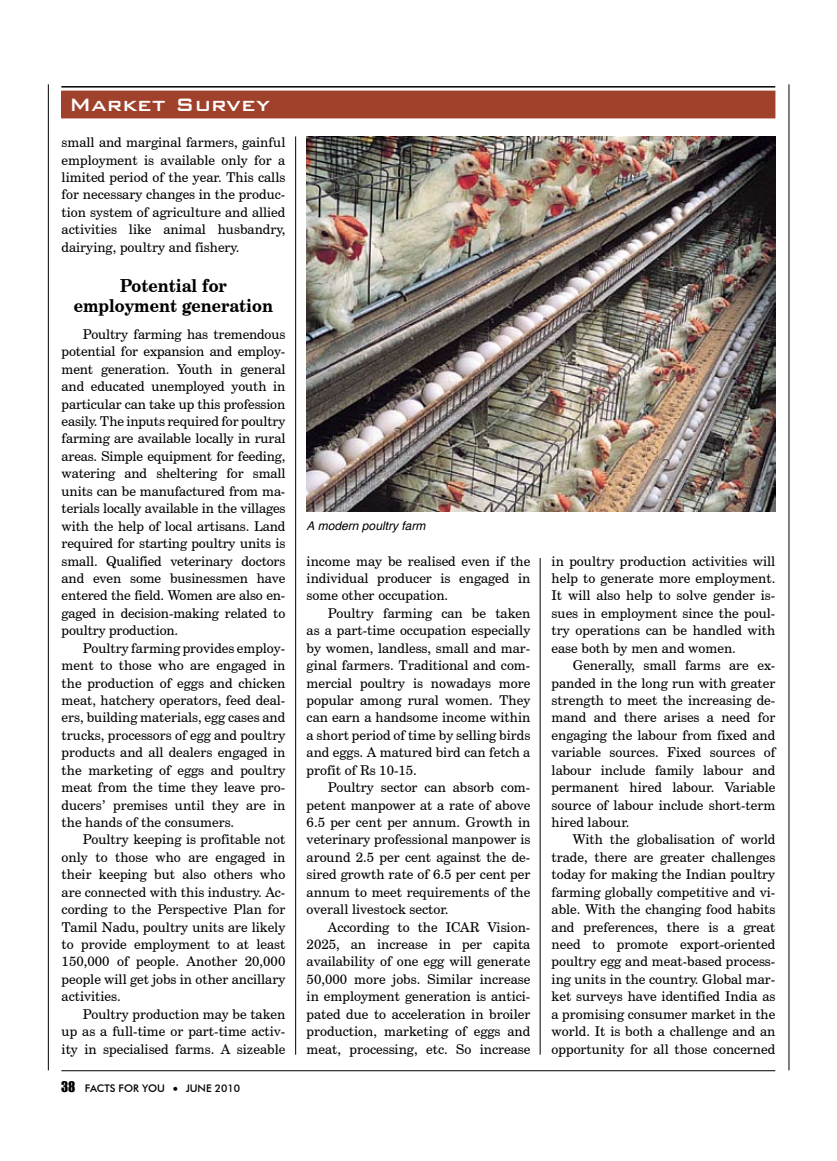
<style>
.page{position:relative;width:837px;height:1161px;background:#fff}
.page>*{position:absolute;margin:0;border:0;box-sizing:border-box;transform-origin:0 0}
.t1{font:500 24px "Bank Gothic BT";color:#fff}
.t2{font:700 18px/19.5px "Century Schoolbook BT";color:#000;text-align:center;scale:.9 1}
.t3{font:13.5px/17.4px "Century Schoolbook BT";color:#000;text-align:justify}
.t4{font:italic 12px "Helvetica";color:#000}
.t5{font:500 10.5px "Futura BT";color:#000}
.s1{font-family:"Impact";font-weight:400;font-size:13.5px}
.s2{font-size:13.5px}
</style>
<div class="page">
<hr style="left:61px;top:86px;width:714px;height:2px;background:#000">
<hr style="left:61px;top:1070px;width:714px;height:1px;background:#000">
<div style="left:62px;top:91px;width:713px;height:27px;background:#a0412c"></div>
<hr style="left:789px;top:84px;width:1px;height:986px;background:#000">
<hr style="left:48px;top:84px;width:1px;height:986px;background:#000">
<img style="left:307px;top:136px;width:468px;height:376px">
<hr style="left:540px;top:558px;width:1px;height:497px;background:#000">
<hr style="left:295px;top:136px;width:1px;height:919px;background:#000">
<h1 class="t1" style="left:69px;top:91px;width:202px">Market Survey</h1>
<p class="t3" style="left:62px;top:133px;width:225px">small and marginal farmers, gainful employment is available only for a limited period of the year. This calls for necessary changes in the produc&shy;tion system of agriculture and allied activities like animal husbandry, dairying, poultry and fishery.</p>
<h2 class="t2" style="left:74px;top:276px;width:223px">Potential for employment generation</h2>
<p class="t3" style="left:62px;top:325px;width:225px;text-indent:21px">Poultry farming has tremendous potential for expansion and employ&shy;ment generation. Youth in general and educated unemployed youth in particular can take up this profession easily. The inputs required for poultry farming are available locally in rural areas. Simple equipment for feeding, watering and sheltering for small units can be manufactured from ma&shy;terials locally available in the villages with the help of local artisans. Land required for starting poultry units is small. Qualified veterinary doctors and even some businessmen have entered the field. Women are also en&shy;gaged in decision-making related to poultry production.</p>
<p class="t3" style="left:62px;top:639px;width:225px;text-indent:21px">Poultry farming provides employ&shy;ment to those who are engaged in the production of eggs and chicken meat, hatchery operators, feed deal&shy;ers, building materials, egg cases and trucks, processors of egg and poultry products and all dealers engaged in the marketing of eggs and poultry meat from the time they leave pro&shy;ducers’ premises until they are in the hands of the consumers.</p>
<p class="t3" style="left:62px;top:831px;width:225px;text-indent:21px">Poultry keeping is profitable not only to those who are engaged in their keeping but also others who are connected with this industry. Ac&shy;cording to the Perspective Plan for Tamil Nadu, poultry units are likely to provide employment to at least 150,000 of people. Another 20,000 people will get jobs in other ancillary activities.</p>
<p class="t3" style="left:62px;top:1005px;width:225px;text-indent:21px">Poultry production may be taken up as a full-time or part-time activ&shy;ity in specialised farms. A sizeable</p>
<p class="t5" style="left:61px;top:1082px;width:181px"><span class="s1">38</span> FACTS FOR YOU <span class="s2">•</span> JUNE 2010</p>
<p class="t4" style="left:307px;top:519px;width:120px">A modern poultry farm</p>
<p class="t3" style="left:307px;top:552px;width:225px">income may be realised even if the individual producer is engaged in some other occupation.</p>
<p class="t3" style="left:307px;top:604px;width:225px;text-indent:21px">Poultry farming can be taken as a part-time occupation especially by women, landless, small and mar&shy;ginal farmers. Traditional and com&shy;mercial poultry is nowadays more popular among rural women. They can earn a handsome income within a short period of time by selling birds and eggs. A matured bird can fetch a profit of Rs 10-15.</p>
<p class="t3" style="left:307px;top:778px;width:225px;text-indent:21px">Poultry sector can absorb com&shy;petent manpower at a rate of above 6.5 per cent per annum. Growth in veterinary professional manpower is around 2.5 per cent against the de&shy;sired growth rate of 6.5 per cent per annum to meet requirements of the overall livestock sector.</p>
<p class="t3" style="left:307px;top:918px;width:225px;text-indent:21px">According to the ICAR Vision-2025, an increase in per capita availability of one egg will generate 50,000 more jobs. Similar increase in employment generation is antici&shy;pated due to acceleration in broiler production, marketing of eggs and meat, processing, etc. So increase</p>
<p class="t3" style="left:552px;top:552px;width:225px">in poultry production activities will help to generate more employment.<br>It will also help to solve gender is&shy;sues in employment since the poul&shy;try operations can be handled with ease both by men and women.</p>
<p class="t3" style="left:552px;top:656px;width:225px;text-indent:21px">Generally, small farms are ex&shy;panded in the long run with greater strength to meet the increasing de&shy;mand and there arises a need for engaging the labour from fixed and variable sources. Fixed sources of labour include family labour and permanent hired labour. Variable source of labour include short-term hired labour.</p>
<p class="t3" style="left:552px;top:831px;width:225px;text-indent:21px">With the globalisation of world trade, there are greater challenges today for making the Indian poultry farming globally competitive and vi&shy;able. With the changing food habits and preferences, there is a great need to promote export-oriented poultry egg and meat-based process&shy;ing units in the country. Global mar&shy;ket surveys have identified India as a promising consumer market in the world. It is both a challenge and an opportunity for all those concerned</p>
</div>
